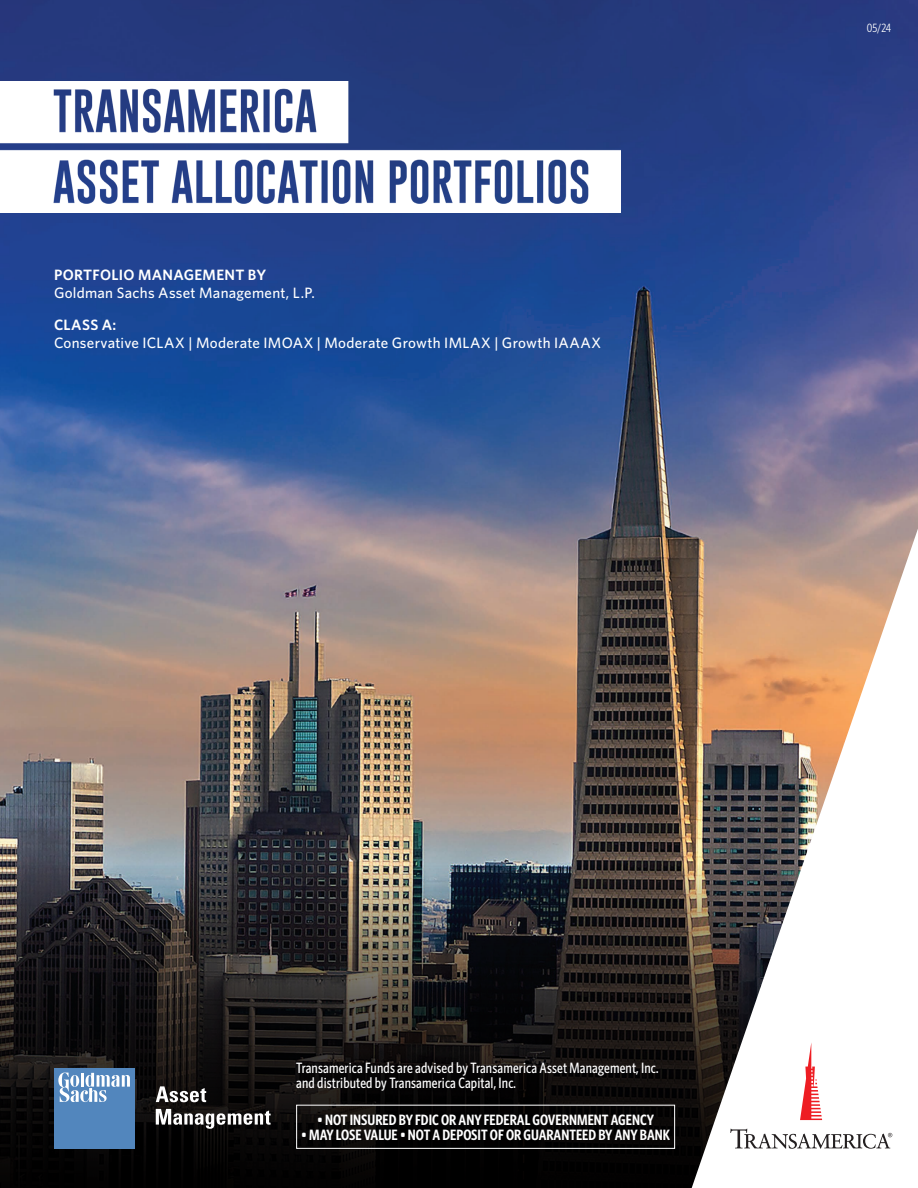
<style>
.page{position:relative;width:918px;height:1188px;background:#fff}
.page>*{position:absolute;margin:0;border:0;box-sizing:border-box;transform-origin:0 0}
.t1{font:500 15px/15px "Whitney Condensed";letter-spacing:.01em;color:#fff}
.t2{font:500 15px "Whitney";letter-spacing:.015em;color:#fff}
.t3{font:600 15px "Whitney Condensed";color:#fff}
.t4{font:600 15px "Whitney";letter-spacing:.02em;color:#fff}
.t5{font:12px "Whitney Condensed";color:#fff}
</style>
<div class="page">
<img style="left:0;top:0;width:918px;height:865px">
<svg style="left:0;top:865px;width:692px;height:323px;background:#1e1c1c"></svg>
<svg style="left:692px;top:529px;width:226px;height:658px"></svg>
<svg style="left:800px;top:1042px;width:22px;height:78px"></svg>
<svg style="left:730px;top:1129px;width:162px;height:20px"></svg>
<svg style="left:156px;top:1086px;width:50px;height:16px"></svg>
<svg style="left:156px;top:1109px;width:115px;height:20px"></svg>
<div style="left:54px;top:1068px;width:81px;height:81px;background:#5286bd"></div>
<svg style="left:58px;top:1073px;width:72px;height:29px"></svg>
<div style="left:296px;top:1105px;width:379px;height:44px;border:1px solid #fff"></div>
<img style="left:0;top:81px;width:620px;height:132px">
<p class="t4" style="left:54px;top:265px;width:214px">PORTFOLIO MANAGEMENT BY</p>
<p class="t2" style="left:54px;top:283px;width:262px">Goldman Sachs Asset Management, L.P.</p>
<p class="t4" style="left:54px;top:315px;width:64px">CLASS A:</p>
<p class="t2" style="left:54px;top:333px;width:549px">Conservative ICLAX | Moderate IMOAX | Moderate Growth IMLAX | Growth IAAAX</p>
<p class="t5" style="left:867px;top:21px;width:26px">05/24</p>
<p class="t1" style="left:296px;top:1059px;width:364px">Transamerica Funds are advised by Transamerica Asset Management, Inc. and distributed by Transamerica Capital, Inc.</p>
<p class="t3" style="left:317px;top:1110px;width:338px">• NOT INSURED BY FDIC OR ANY FEDERAL GOVERNMENT AGENCY</p>
<p class="t3" style="left:301px;top:1125px;width:370px">• MAY LOSE VALUE • NOT A DEPOSIT OF OR GUARANTEED BY ANY BANK</p>
</div>
